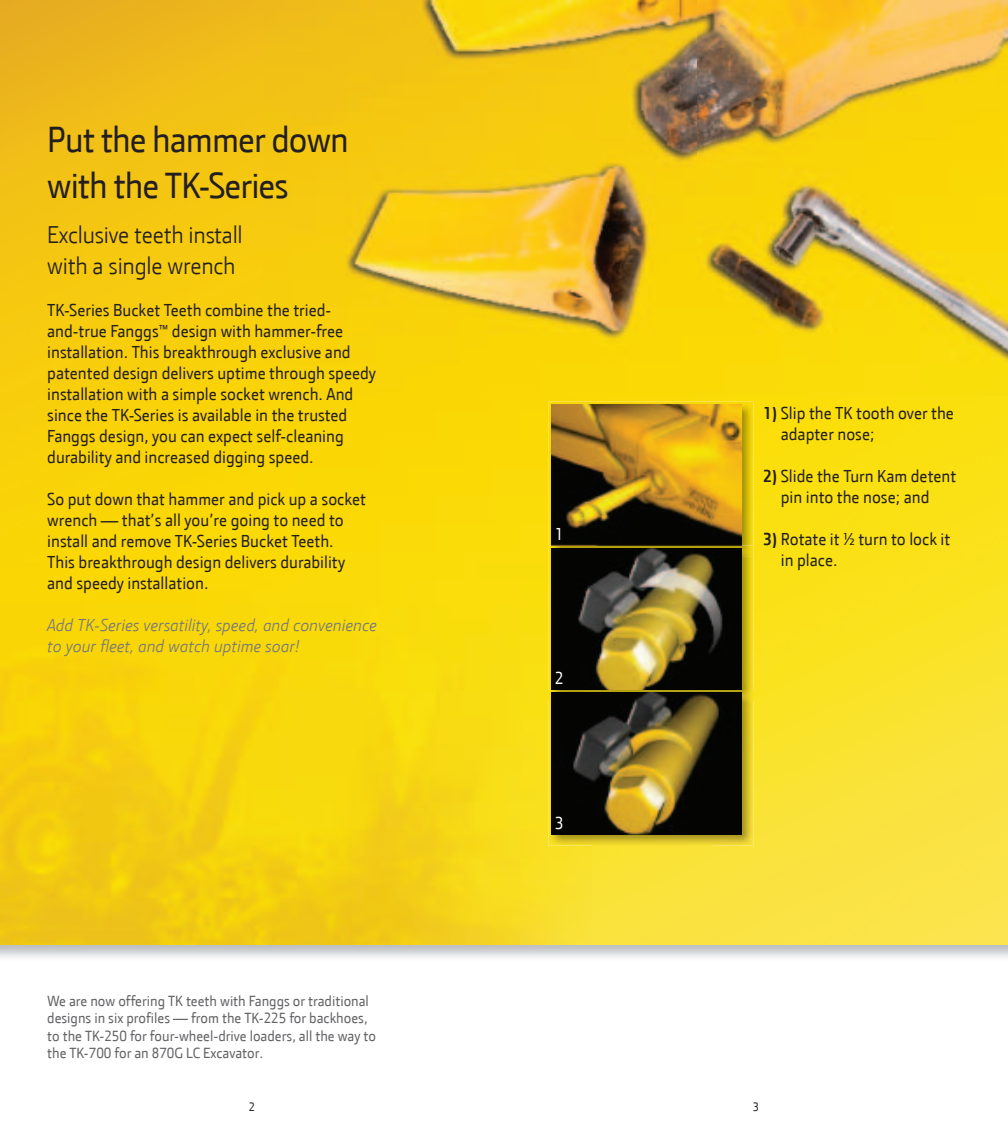
<style>
.page{position:relative;width:1008px;height:1134px;background:#fff}
.page>*{position:absolute;margin:0;border:0;box-sizing:border-box;transform-origin:0 0}
.t1{font:36.75px/45.5px "JD Sans";letter-spacing:-.025em;color:#231f20}
.t2{font:24.5px/30.6px "JD Sans";letter-spacing:-.01em;color:#231f20}
.t3{font:17.5px/21px "JD Sans";color:#231f20}
.t4{font:italic 17.5px/21px "JD Sans";color:#76787b}
.t5{font:17.5px "JD Sans";color:#fff}
.t6{font:14.88px/17.5px "JD Sans";color:#636366}
.t7{font:12.25px "JD Sans";color:#231f20}
.s1{font-weight:700}
</style>
<div class="page">
<img style="left:0;top:0;width:296px;height:945px">
<img style="left:296px;top:396px;width:296px;height:549px">
<div style="left:592px;top:396px;width:416px;height:17px;background:#fbde0a"></div>
<img style="left:712px;top:413px;width:296px;height:532px">
<img style="left:592px;top:846px;width:120px;height:99px">
<img style="left:549px;top:557px;width:204px;height:133px">
<img style="left:549px;top:701px;width:204px;height:145px">
<img style="left:549px;top:690px;width:204px;height:11px">
<img style="left:549px;top:402px;width:204px;height:144px">
<img style="left:549px;top:546px;width:204px;height:11px">
<img style="left:551px;top:548px;width:191px;height:142px">
<img style="left:551px;top:693px;width:191px;height:141px">
<img style="left:551px;top:404px;width:191px;height:141px">
<img style="left:263px;top:0;width:745px;height:396px">
<h1 class="t1" style="left:47px;top:116px;width:303px">Put the hammer down with the TK-Series</h1>
<h2 class="t2" style="left:47px;top:219px;width:197px">Exclusive teeth install with a single wrench</h2>
<p class="t3" style="left:47px;top:299px;width:330px">TK-Series Bucket Teeth combine the tried&shy;and-true Fanggs™ design with hammer-free installation. This breakthrough exclusive and patented design delivers uptime through speedy installation with a simple socket wrench. And since the TK-Series is available in the trusted Fanggs design, you can expect self-cleaning durability and increased digging speed.</p>
<p class="t3" style="left:47px;top:488px;width:320px">So put down that hammer and pick up a socket wrench — that’s all you’re going to need to install and remove TK-Series Bucket Teeth.<br>This breakthrough design delivers durability and speedy installation.</p>
<p class="t4" style="left:47px;top:614px;width:331px">Add TK-Series versatility, speed, and convenience to your fleet, and watch uptime soar!</p>
<p class="t6" style="left:47px;top:991px;width:330px">We are now offering TK teeth with Fanggs or traditional designs in six profiles — from the TK-225 for backhoes, to the TK-250 for four-wheel-drive loaders, all the way to the TK-700 for an 870G LC Excavator.</p>
<p class="t5" style="left:555px;top:522px;width:10px">1</p>
<p class="t5" style="left:555px;top:667px;width:10px">2</p>
<p class="t5" style="left:555px;top:812px;width:10px">3</p>
<p class="t3" style="left:781px;top:402px;width:175px;text-indent:-18px"><span class="s1">1)</span> Slip the TK tooth over the adapter nose;</p>
<p class="t3" style="left:763px;top:465px;width:195px;text-align:center"><span class="s1">2)</span> Slide the Turn Kam detent pin into the nose; and</p>
<p class="t3" style="left:781px;top:528px;width:171px;text-indent:-18px"><span class="s1">3)</span> Rotate it ½ turn to lock it in place.</p>
<p class="t7" style="left:249px;top:1099px;width:8px">2</p>
<p class="t7" style="left:753px;top:1099px;width:8px">3</p>
</div>
